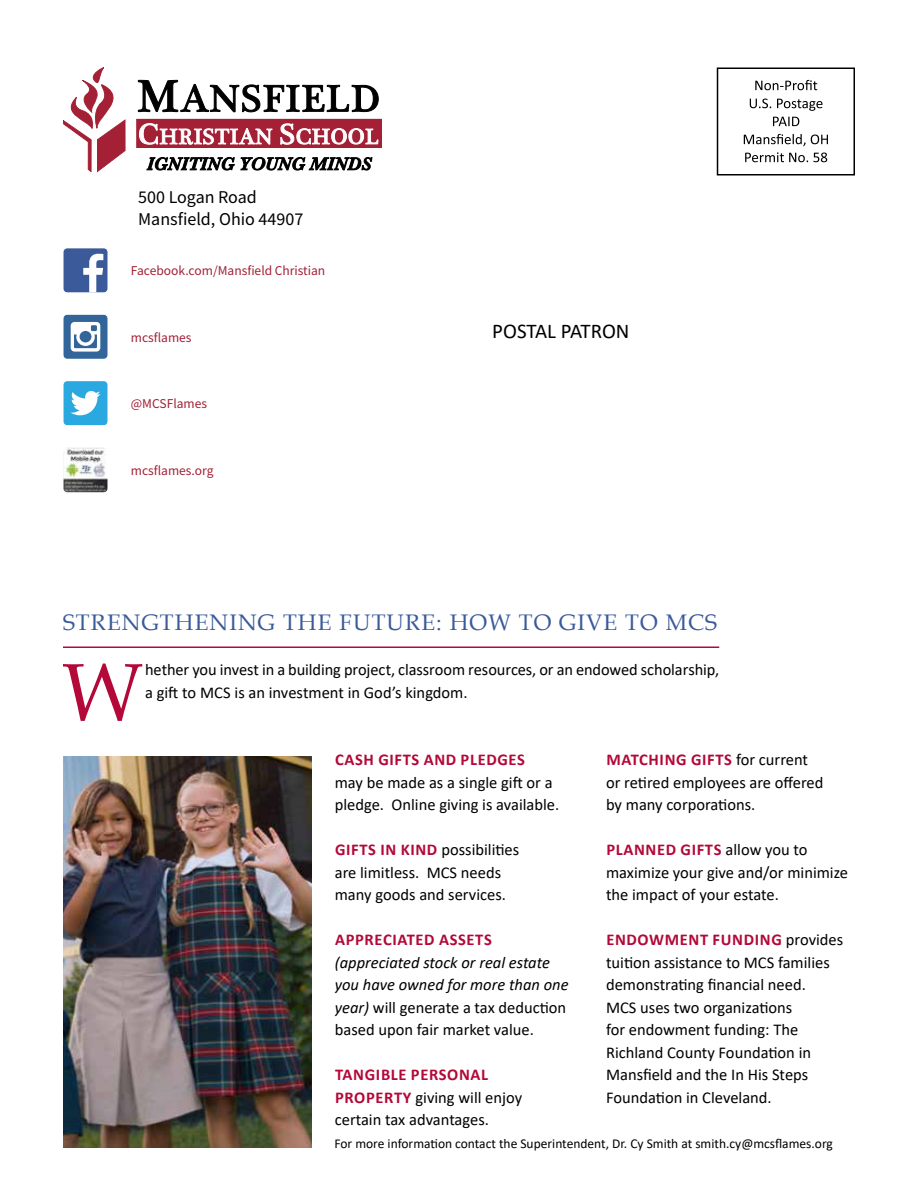
<style>
.page{position:relative;width:918px;height:1188px;background:#fff}
.page>*{position:absolute;margin:0;border:0;box-sizing:border-box;transform-origin:0 0}
.t1{font:81px "Book Antiqua";color:#b30838}
.t2{font:22.5px "Book Antiqua";letter-spacing:.05em;color:#3a5a99}
.t3{font:21px "Calibri";letter-spacing:-.005em;color:#000}
.t4{font:18px/21.6px "Source Sans Pro";color:#000}
.t5{font:16.5px/22.5px "Calibri";color:#000}
.t6{font:italic 16.5px/22.5px "Calibri";color:#000}
.t7{font:700 16.5px "Calibri";letter-spacing:.04em;color:#b30838}
.t8{font:13.5px "Calibri";color:#000}
.t9{font:13.5px "Source Sans Pro";color:#a32035}
.s1{font-weight:700;color:#b30838}
.s2{font-style:normal}
</style>
<div class="page">
<img style="left:63px;top:756px;width:249px;height:392px">
<hr style="left:63px;top:646px;width:656px;height:2px;background:#b30838">
<svg style="left:65px;top:250px;width:41px;height:41px"></svg>
<div style="left:63px;top:248px;width:45px;height:45px;border:1px solid #fff;border-radius:4px"></div>
<svg style="left:65px;top:382px;width:41px;height:42px"></svg>
<div style="left:63px;top:380px;width:45px;height:46px;border:1px solid #fff;border-radius:4px"></div>
<img style="left:65px;top:449px;width:41px;height:42px">
<div style="left:63px;top:447px;width:45px;height:46px;border:1px solid #fff;border-radius:4px"></div>
<svg style="left:65px;top:316px;width:41px;height:42px"></svg>
<div style="left:63px;top:314px;width:45px;height:46px;border:1px solid #fff;border-radius:4px"></div>
<div style="left:137px;top:119px;width:244px;height:28px;background:#a32035"></div>
<div style="left:137px;top:119px;width:244px;height:29px;border:1px solid #a32035"></div>
<svg style="left:63px;top:68px;width:63px;height:104px"></svg>
<svg style="left:138px;top:80px;width:240px;height:32px"></svg>
<svg style="left:139px;top:123px;width:133px;height:22px"></svg>
<svg style="left:280px;top:123px;width:99px;height:22px"></svg>
<svg style="left:147px;top:157px;width:87px;height:13px"></svg>
<svg style="left:241px;top:157px;width:131px;height:13px"></svg>
<div style="left:717px;top:68px;width:138px;height:108px;border:2px solid #000"></div>
<svg style="left:745px;top:152px;width:82px;height:10px"></svg>
<svg style="left:744px;top:134px;width:84px;height:12px"></svg>
<svg style="left:773px;top:117px;width:26px;height:9px"></svg>
<svg style="left:750px;top:99px;width:73px;height:12px"></svg>
<svg style="left:755px;top:80px;width:62px;height:10px"></svg>
<p class="t4" style="left:138px;top:186px;width:167px">500 Logan Road<br>Mansfield, Ohio 44907</p>
<p class="t9" style="left:131px;top:262px;width:196px">Facebook.com/Mansfield Christian</p>
<p class="t9" style="left:131px;top:329px;width:62px">mcsflames</p>
<p class="t9" style="left:131px;top:395px;width:78px">@MCSFlames</p>
<p class="t9" style="left:131px;top:462px;width:84px">mcsflames.org</p>
<p class="t3" style="left:492px;top:316px;width:139px">POSTAL PATRON</p>
<h2 class="t2" style="left:63px;top:607px;width:656px">STRENGTHENING THE FUTURE: HOW TO GIVE TO MCS</h2>
<h1 class="t1" style="left:62px;top:636px;width:82px">W</h1>
<p class="t5" style="left:145px;top:658px;width:576px">hether you invest in a building project, classroom resources, or an endowed scholarship, a gift to MCS is an investment in God’s kingdom.</p>
<p class="t7" style="left:335px;top:748px;width:191px">CASH GIFTS AND PLEDGES</p>
<p class="t5" style="left:335px;top:770px;width:226px">may be made as a single gift or a pledge. Online giving is available.</p>
<p class="t5" style="left:335px;top:838px;width:186px"><span class="s1">GIFTS IN KIND</span> possibilities are limitless. MCS needs many goods and services.</p>
<p class="t7" style="left:335px;top:928px;width:158px">APPRECIATED ASSETS</p>
<p class="t6" style="left:335px;top:950px;width:235px">(appreciated stock or real estate you have owned for more than one year) <span class="s2">will generate a tax deduction based upon fair market value.</span></p>
<p class="t5" style="left:335px;top:1063px;width:189px"><span class="s1">TANGIBLE PERSONAL<br>PROPERTY</span> giving will enjoy certain tax advantages.</p>
<p class="t5" style="left:606px;top:748px;width:219px"><span class="s1">MATCHING GIFTS</span> for current or retired employees are offered by many corporations.</p>
<p class="t5" style="left:606px;top:838px;width:244px"><span class="s1">PLANNED GIFTS</span> allow you to maximize your give and/or minimize the impact of your estate.</p>
<p class="t5" style="left:606px;top:928px;width:239px"><span class="s1">ENDOWMENT FUNDING</span> provides tuition assistance to MCS families demonstrating financial need.<br>MCS uses two organizations<br>for endowment funding: The<br>Richland County Foundation in<br>Mansfield and the In His Steps<br>Foundation in Cleveland.</p>
<p class="t8" style="left:334px;top:1134px;width:500px">For more information contact the Superintendent, Dr. Cy Smith at smith.cy@mcsflames.org</p>
</div>
